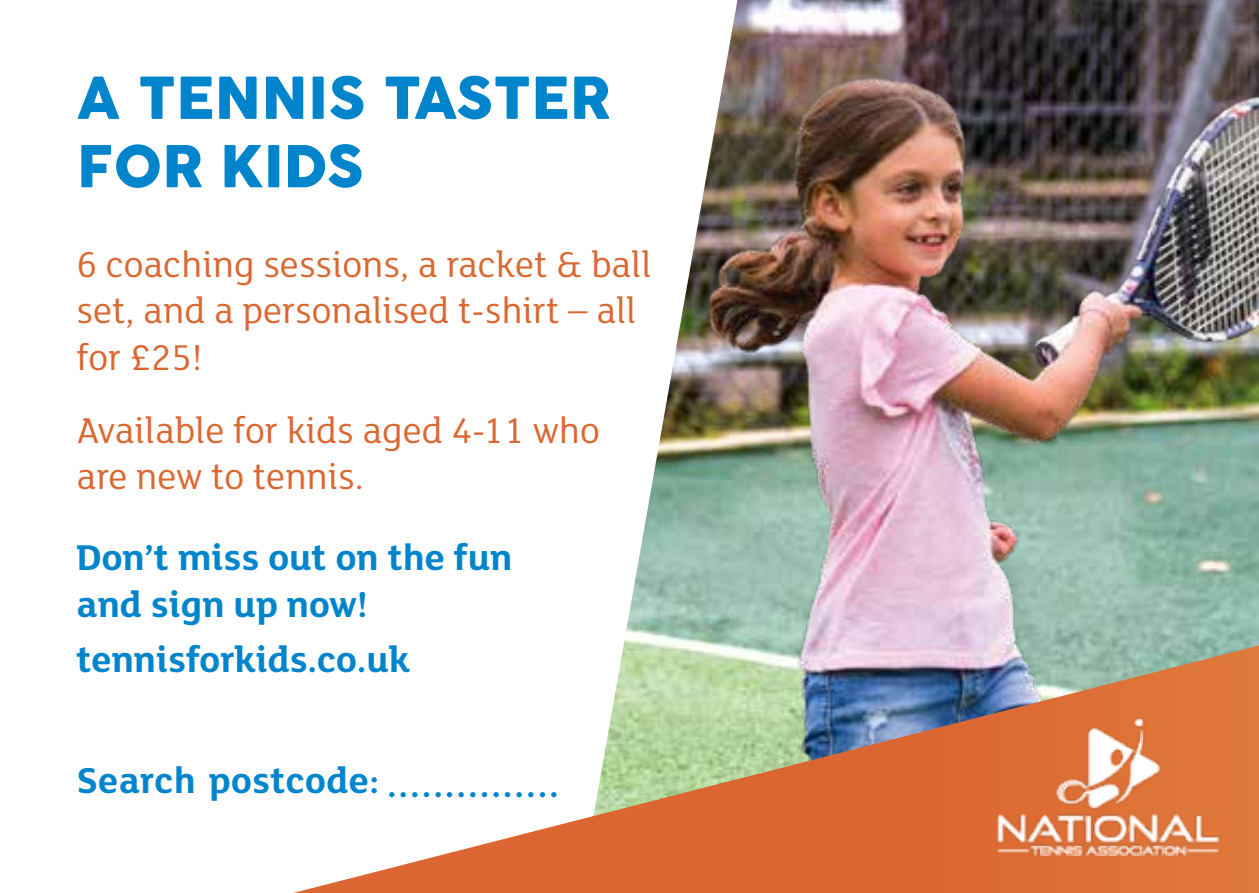
<style>
.page{position:relative;width:1259px;height:893px;background:#fff}
.page>*{position:absolute;margin:0;border:0;box-sizing:border-box;transform-origin:0 0}
.t1{font:57px/68.4px "COCOGOOSE";color:#0085cd}
.t2{font:39px/46.8px "FS Lola";color:#db6731}
.t3{font:700 39px/46.8px "FS Lola";color:#0085cd}
</style>
<div class="page">
<img style="left:737px;top:0;width:522px;height:55px">
<img style="left:737px;top:55px;width:522px;height:590px">
<img style="left:623px;top:3px;width:114px;height:642px">
<svg style="left:293px;top:645px;width:966px;height:248px"></svg>
<img style="left:995px;top:717px;width:228px;height:138px">
<h1 class="t1" style="left:77px;top:65px;width:535px">A TENNIS TASTER<br>FOR KIDS</h1>
<p class="t2" style="left:77px;top:239px;width:576px">6 coaching sessions, a racket &amp; ball set, and a personalised t-shirt – all for £25!</p>
<p class="t2" style="left:77px;top:405px;width:525px">Available for kids aged 4-11 who are new to tennis.</p>
<p class="t3" style="left:77px;top:532px;width:437px">Don’t miss out on the fun and sign up now!</p>
<p class="t3" style="left:77px;top:634px;width:335px">tennisforkids.co.uk</p>
<p class="t3" style="left:77px;top:757px;width:484px">Search postcode: ...............</p>
</div>
